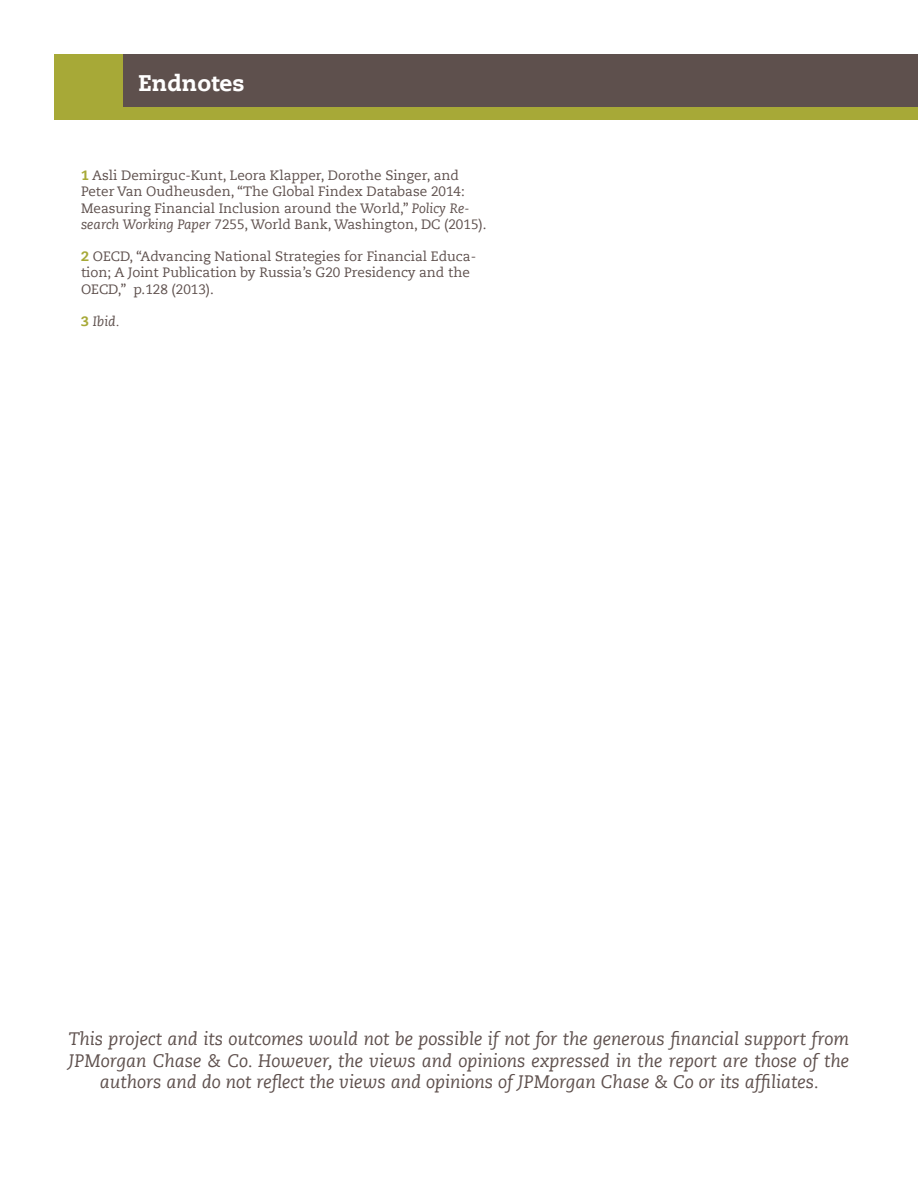
<style>
.page{position:relative;width:918px;height:1188px;background:#fff}
.page>*{position:absolute;margin:0;border:0;box-sizing:border-box;transform-origin:0 0}
.t1{font:800 22.5px "Caecilia Com 85";color:#fff}
.t2{font:italic 18px/21.6px "Caecilia Com 56";color:#5e504d;text-align:center}
.t3{font:13.5px/16.2px "Caecilia Com 55 Roman";color:#5e504d}
.t4{font:italic 13.5px "Caecilia Com 56";color:#5e504d}
.s1{font-family:"Caecilia Com 85";font-weight:800;color:#a7a937}
.s2{font-family:"Caecilia Com 56";font-style:italic}
.s3{font-family:"Caecilia Com 85";font-weight:800;font-style:normal;color:#a7a937}
</style>
<div class="page">
<div style="left:54px;top:54px;width:864px;height:65px;background:#5e504d"></div>
<div style="left:54px;top:107px;width:864px;height:13px;background:#a7a937"></div>
<div style="left:54px;top:54px;width:68px;height:65px;background:#a7a937"></div>
<p class="t1" style="left:139px;top:68px;width:107px">Endnotes</p>
<p class="t3" style="left:81px;top:167px;width:407px"><span class="s1">1</span> Asli Demirguc-Kunt, Leora Klapper, Dorothe Singer, and Peter Van Oudheusden, “The Global Findex Database 2014:<br>Measuring Financial Inclusion around the World,” <span class="s2">Policy Re&shy;search Working Paper</span> 7255, World Bank, Washington, DC (2015).</p>
<p class="t3" style="left:81px;top:248px;width:397px"><span class="s1">2</span> OECD, “Advancing National Strategies for Financial Educa&shy;tion; A Joint Publication by Russia’s G20 Presidency and the<br>OECD,” p.128 (2013).</p>
<p class="t4" style="left:81px;top:313px;width:40px"><span class="s3">3</span> Ibid.</p>
<p class="t2" style="left:69px;top:1028px;width:782px">This project and its outcomes would not be possible if not for the generous financial support from<br>JPMorgan Chase &amp; Co. However, the views and opinions expressed in the report are those of the authors and do not reflect the views and opinions of JPMorgan Chase &amp; Co or its affiliates.</p>
</div>
